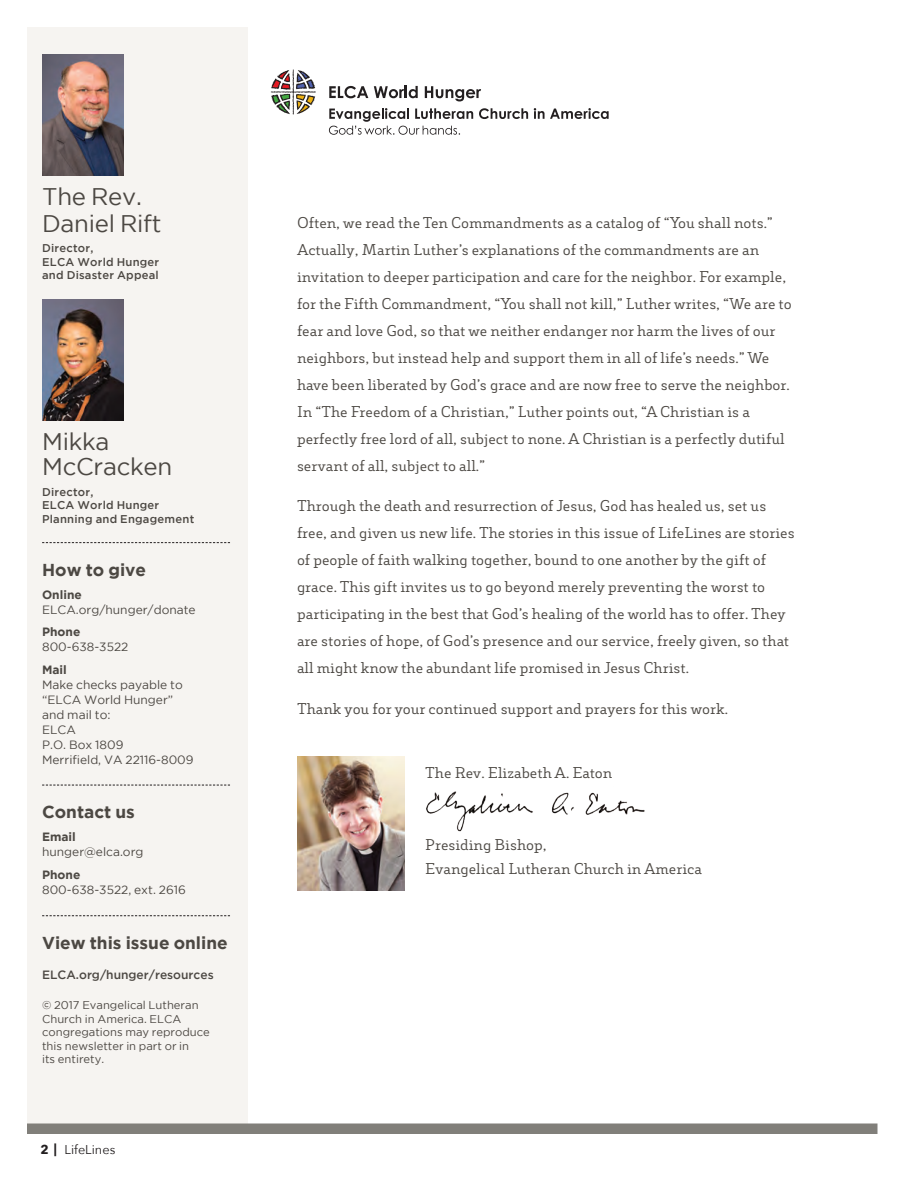
<style>
.page{position:relative;width:918px;height:1188px;background:#fff}
.page>*{position:absolute;margin:0;border:0;box-sizing:border-box;transform-origin:0 0}
.t1{font:24px/27px "Gotham";letter-spacing:-.01em;color:#4c4843}
.t2{font:700 17.25px "Gotham";color:#4c4843}
.t3{font:15px/27px "Decour";color:#4c4843}
.t4{font:12.75px "Avenir Next";color:#231f20}
.t5{font:12px/15px "Gotham";color:#4c4843}
.t6{font:700 12px "Gotham";color:#4c4843}
.t7{font:500 12px "Gotham";color:#4c4843}
.t8{font:11.25px/13.5px "Gotham";color:#4c4843}
.t9{font:500 11.25px/13.5px "Gotham";letter-spacing:.02em;color:#4c4843}
.s1{font-weight:700}
</style>
<div class="page">
<div style="left:27px;top:27px;width:221px;height:1101px;background:#f6f4f1"></div>
<img style="left:42px;top:54px;width:81px;height:122px">
<img style="left:42px;top:299px;width:81px;height:122px">
<svg style="left:42px;top:542px;width:188px;height:1px"></svg>
<svg style="left:42px;top:785px;width:188px;height:1px"></svg>
<svg style="left:42px;top:915px;width:188px;height:1px"></svg>
<svg style="left:479px;top:108px;width:49px;height:11px"></svg>
<svg style="left:534px;top:108px;width:75px;height:11px"></svg>
<svg style="left:329px;top:108px;width:144px;height:27px"></svg>
<svg style="left:271px;top:70px;width:45px;height:44px"></svg>
<svg style="left:329px;top:86px;width:39px;height:12px"></svg>
<svg style="left:374px;top:86px;width:44px;height:12px"></svg>
<svg style="left:425px;top:86px;width:56px;height:15px"></svg>
<div style="left:27px;top:1124px;width:851px;height:10px;background:#817f7a"></div>
<img style="left:297px;top:756px;width:108px;height:135px">
<img style="left:426px;top:791px;width:219px;height:41px">
<h1 class="t1" style="left:42px;top:182px;width:121px">The Rev.<br>Daniel Rift</h1>
<p class="t9" style="left:42px;top:241px;width:119px">Director,<br>ELCA World Hunger and Disaster Appeal</p>
<h1 class="t1" style="left:42px;top:428px;width:132px;line-height:25.5px">Mikka<br>McCracken</h1>
<p class="t9" style="left:42px;top:485px;width:154px">Director,<br>ELCA World Hunger<br>Planning and Engagement</p>
<p class="t2" style="left:42px;top:560px;width:106px">How to give</p>
<p class="t6" style="left:42px;top:587px;width:41px">Online</p>
<p class="t5" style="left:42px;top:602px;width:155px">ELCA.org/hunger/donate</p>
<p class="t6" style="left:42px;top:625px;width:40px">Phone</p>
<p class="t5" style="left:42px;top:639px;width:88px">800-638-3522</p>
<p class="t6" style="left:42px;top:662px;width:26px">Mail</p>
<p class="t5" style="left:42px;top:677px;width:153px">Make checks payable to “ELCA World Hunger” and mail to:<br>ELCA<br>P.O. Box 1809<br>Merrifield, VA 22116-8009</p>
<p class="t2" style="left:42px;top:802px;width:94px">Contact us</p>
<p class="t6" style="left:42px;top:830px;width:35px">Email</p>
<p class="t5" style="left:42px;top:844px;width:103px">hunger@elca.org</p>
<p class="t6" style="left:42px;top:867px;width:40px">Phone</p>
<p class="t5" style="left:42px;top:882px;width:145px">800-638-3522, ext. 2616</p>
<p class="t2" style="left:42px;top:933px;width:187px">View this issue online</p>
<p class="t7" style="left:42px;top:968px;width:173px">ELCA.org/hunger/resources</p>
<p class="t8" style="left:42px;top:998px;width:169px">© 2017 Evangelical Lutheran<br>Church in America. ELCA congregations may reproduce this newsletter in part or in<br>its entirety.</p>
<p class="t4" style="left:40px;top:1139px;width:76px"><span class="s1">2 |</span> LifeLines</p>
<p class="t3" style="left:297px;top:209px;width:496px">Often, we read the Ten Commandments as a catalog of “You shall nots.” Actually, Martin Luther’s explanations of the commandments are an invitation to deeper participation and care for the neighbor. For example, for the Fifth Commandment, “You shall not kill,” Luther writes, “We are to fear and love God, so that we neither endanger nor harm the lives of our neighbors, but instead help and support them in all of life’s needs.” We have been liberated by God’s grace and are now free to serve the neighbor.<br>In “The Freedom of a Christian,” Luther points out, “A Christian is a perfectly free lord of all, subject to none. A Christian is a perfectly dutiful servant of all, subject to all.”</p>
<p class="t3" style="left:297px;top:493px;width:499px">Through the death and resurrection of Jesus, God has healed us, set us free, and given us new life. The stories in this issue of LifeLines are stories of people of faith walking together, bound to one another by the gift of grace. This gift invites us to go beyond merely preventing the worst to participating in the best that God’s healing of the world has to offer. They are stories of hope, of God’s presence and our service, freely given, so that all might know the abundant life promised in Jesus Christ.</p>
<p class="t3" style="left:297px;top:695px;width:433px">Thank you for your continued support and prayers for this work.</p>
<p class="t3" style="left:425px;top:760px;width:189px">The Rev. Elizabeth A. Eaton</p>
<p class="t3" style="left:425px;top:832px;width:279px;line-height:24px">Presiding Bishop,<br>Evangelical Lutheran Church in America</p>
</div>
